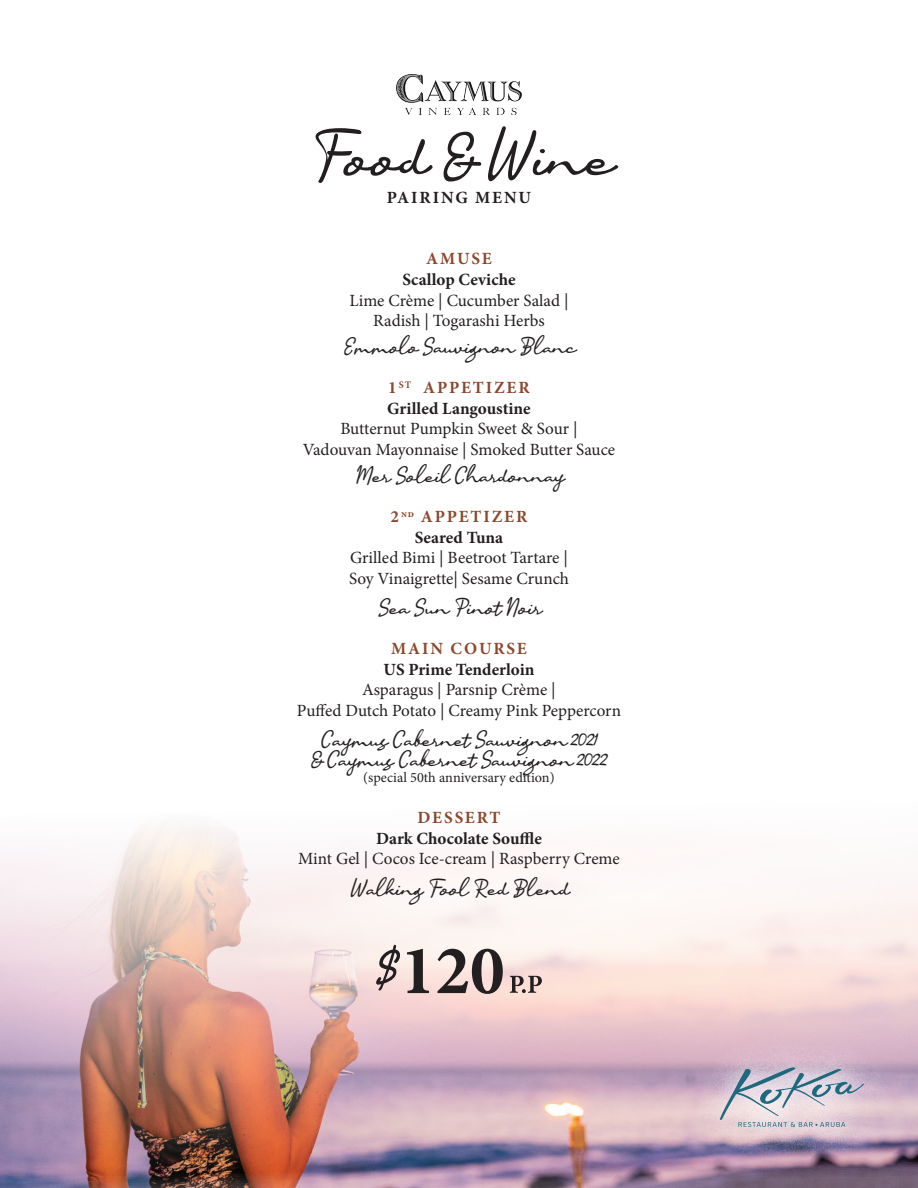
<style>
.page{position:relative;width:918px;height:1188px;background:#fff}
.page>*{position:absolute;margin:0;border:0;box-sizing:border-box;transform-origin:0 0}
.t1{font:77.1px "a Accountant Signature";color:#231f20}
.t2{font:700 69.9px "Minion Pro";color:#231f20}
.t3{font:27.15px/20.5px "a Accountant Signature";color:#231f20;text-align:center}
.t4{font:17.1px/20.5px "Minion Pro";color:#231f20;text-align:center}
.t5{font:700 17.1px/20.5px "Minion Pro";letter-spacing:.005em;color:#231f20}
.t6{font:700 17.1px/20.5px "Minion Pro";letter-spacing:.11em;color:#8b482e;text-align:center}
.t7{font:700 17.1px "Minion Pro";letter-spacing:.11em;color:#231f20}
.t8{font:14.25px "Minion Pro";color:#231f20}
.s1{color:#8b482e}
.s2{color:#231f20}
</style>
<div class="page">
<img style="left:0;top:825px;width:918px;height:363px">
<img style="left:396px;top:74px;width:126px;height:41px">
<svg style="left:510px;top:976px;width:32px;height:17px"></svg>
<svg style="left:376px;top:945px;width:24px;height:46px"></svg>
<div style="left:692px;top:1039px;width:200px;height:117px;background:#fff;opacity:.95"></div>
<svg style="left:720px;top:1067px;width:144px;height:60px;background:#c3c0cc"></svg>
<h1 class="t1" style="left:308px;top:124px;width:304px">Food &amp; Wine</h1>
<p class="t7" style="left:387px;top:186px;width:146px">PAIRING MENU</p>
<p class="t6" style="left:426px;top:248px;width:67px">AMUSE</p>
<p class="t5" style="left:402px;top:269px;width:115px">Scallop Ceviche</p>
<p class="t4" style="left:349px;top:290px;width:221px">Lime Crème | Cucumber Salad |<br>Radish | Togarashi Herbs</p>
<h3 class="t3" style="left:343px;top:339px;width:233px">Emmolo Sauvignon Blanc</h3>
<p class="t5" style="left:387px;top:377px;width:145px"><span class="s1">1</span><sup>ST</sup> <span class="s1">APPETIZER<br></span>Grilled Langoustine</p>
<p class="t4" style="left:303px;top:419px;width:314px">Butternut Pumpkin Sweet &amp; Sour |<br>Vadouvan Mayonnaise | Smoked Butter Sauce</p>
<h3 class="t3" style="left:355px;top:468px;width:210px">Mer Soleil Chardonnay</h3>
<p class="t6" style="left:391px;top:506px;width:138px">2<sup>nd</sup> APPETIZER<br><span class="s2">Seared Tuna</span></p>
<p class="t4" style="left:349px;top:548px;width:221px;text-align:left">Grilled Bimi | Beetroot Tartare |<br>Soy Vinaigrette| Sesame Crunch</p>
<h3 class="t3" style="left:377px;top:600px;width:165px">Sea Sun Pinot Noir</h3>
<p class="t6" style="left:391px;top:638px;width:137px">MAIN COURSE</p>
<p class="t5" style="left:384px;top:659px;width:152px">US Prime Tenderloin</p>
<p class="t4" style="left:297px;top:679px;width:326px">Asparagus | Parsnip Crème |<br>Puffed Dutch Potato | Creamy Pink Peppercorn</p>
<h3 class="t3" style="left:310px;top:731px;width:299px">Caymus Cabernet Sauvignon 2021<br>&amp; Caymus Cabernet Sauvignon 2022</h3>
<p class="t8" style="left:363px;top:768px;width:193px">(special 50th anniversary edition)</p>
<p class="t6" style="left:418px;top:807px;width:84px">DESSERT</p>
<p class="t5" style="left:376px;top:828px;width:167px">Dark Chocolate Souffle</p>
<p class="t4" style="left:298px;top:849px;width:323px">Mint Gel | Cocos Ice-cream | Raspberry Creme</p>
<h3 class="t3" style="left:350px;top:880px;width:220px">Walking Fool Red Blend</h3>
<h2 class="t2" style="left:400px;top:922px;width:106px">120</h2>
</div>
